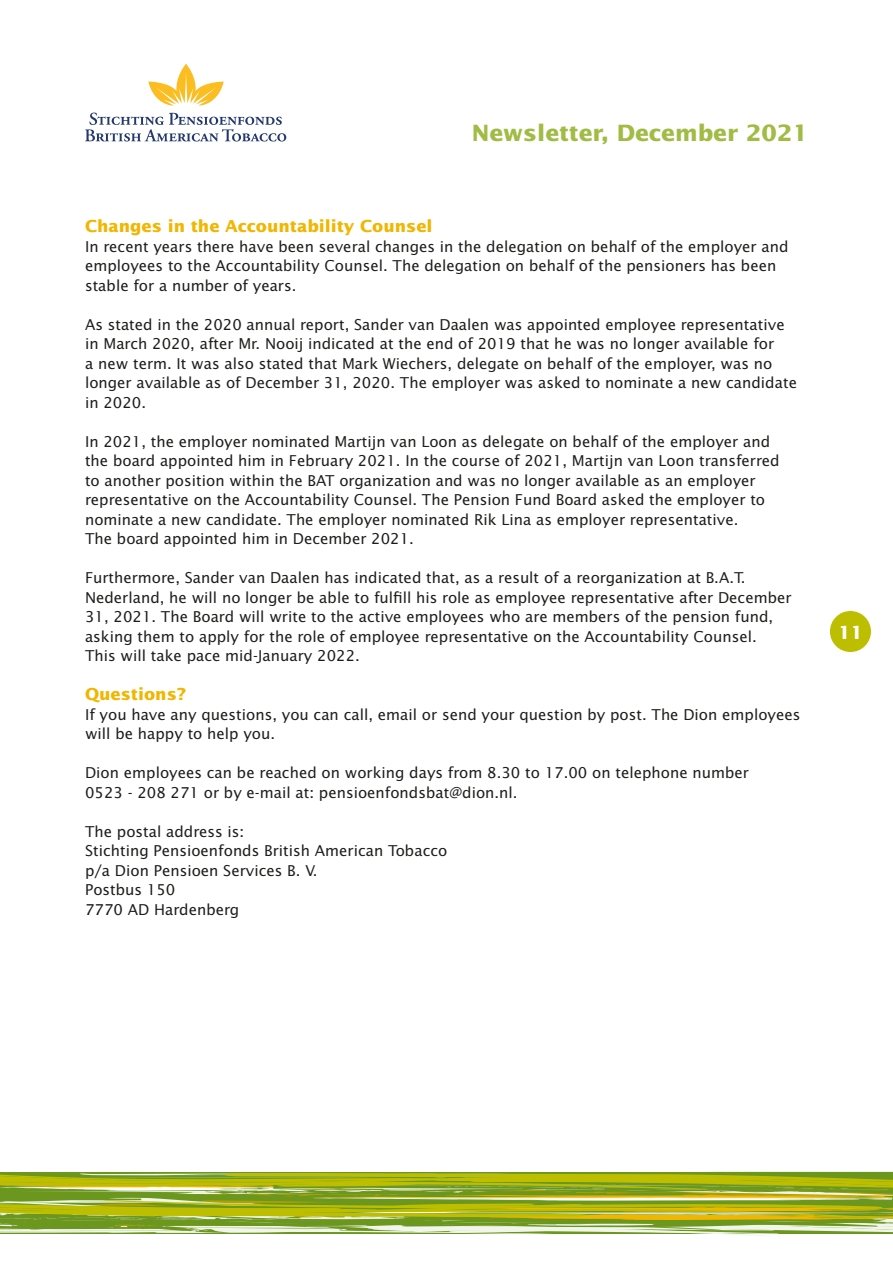
<style>
.page{position:relative;width:893px;height:1263px;background:#fff}
.page>*{position:absolute;margin:0;border:0;box-sizing:border-box;transform-origin:0 0}
.t1{font:700 22.5px "Lucida Sans";color:#a1bc45}
.t2{font:700 18px "Lucida Sans";color:#fff}
.t3{font:700 16.5px "Lucida Sans";color:#f1b600}
.t4{font:15px/19.5px "Lucida Sans";color:#1d1d1b}
</style>
<div class="page">
<svg style="left:148px;top:64px;width:76px;height:42px"></svg>
<svg style="left:85px;top:113px;width:201px;height:29px"></svg>
<svg style="left:0;top:1172px;width:893px;height:64px;background:#a4b53d"></svg>
<div style="left:830px;top:611px;width:41px;height:41px;background:#bebe00;border-radius:50%"></div>
<h1 class="t1" style="left:472px;top:120px;width:338px">Newsletter, December 2021</h1>
<p class="t3" style="left:85px;top:217px;width:349px">Changes in the Accountability Counsel</p>
<p class="t4" style="left:85px;top:237px;width:705px">In recent years there have been several changes in the delegation on behalf of the employer and employees to the Accountability Counsel. The delegation on behalf of the pensioners has been stable for a number of years.</p>
<p class="t4" style="left:85px;top:315px;width:713px">As stated in the 2020 annual report, Sander van Daalen was appointed employee representative in March 2020, after Mr. Nooij indicated at the end of 2019 that he was no longer available for<br>a new term. It was also stated that Mark Wiechers, delegate on behalf of the employer, was no longer available as of December 31, 2020. The employer was asked to nominate a new candidate in 2020.</p>
<p class="t4" style="left:85px;top:432px;width:696px">In 2021, the employer nominated Martijn van Loon as delegate on behalf of the employer and the board appointed him in February 2021. In the course of 2021, Martijn van Loon transferred to another position within the BAT organization and was no longer available as an employer representative on the Accountability Counsel. The Pension Fund Board asked the employer to nominate a new candidate. The employer nominated Rik Lina as employer representative.<br>The board appointed him in December 2021.</p>
<p class="t4" style="left:85px;top:568px;width:708px">Furthermore, Sander van Daalen has indicated that, as a result of a reorganization at B.A.T.<br>Nederland, he will no longer be able to fulfill his role as employee representative after December 31, 2021. The Board will write to the active employees who are members of the pension fund, asking them to apply for the role of employee representative on the Accountability Counsel.<br>This will take pace mid-January 2022.</p>
<p class="t3" style="left:85px;top:685px;width:103px">Questions?</p>
<p class="t4" style="left:85px;top:705px;width:717px">If you have any questions, you can call, email or send your question by post. The Dion employees will be happy to help you.</p>
<p class="t4" style="left:85px;top:763px;width:665px">Dion employees can be reached on working days from 8.30 to 17.00 on telephone number<br>0523 - 208 271 or by e-mail at: pensioenfondsbat@dion.nl.</p>
<p class="t4" style="left:85px;top:822px;width:364px">The postal address is:<br>Stichting Pensioenfonds British American Tobacco p/a Dion Pensioen Services B. V.<br>Postbus 150<br>7770 AD Hardenberg</p>
<p class="t2" style="left:838px;top:622px;width:26px">11</p>
</div>
